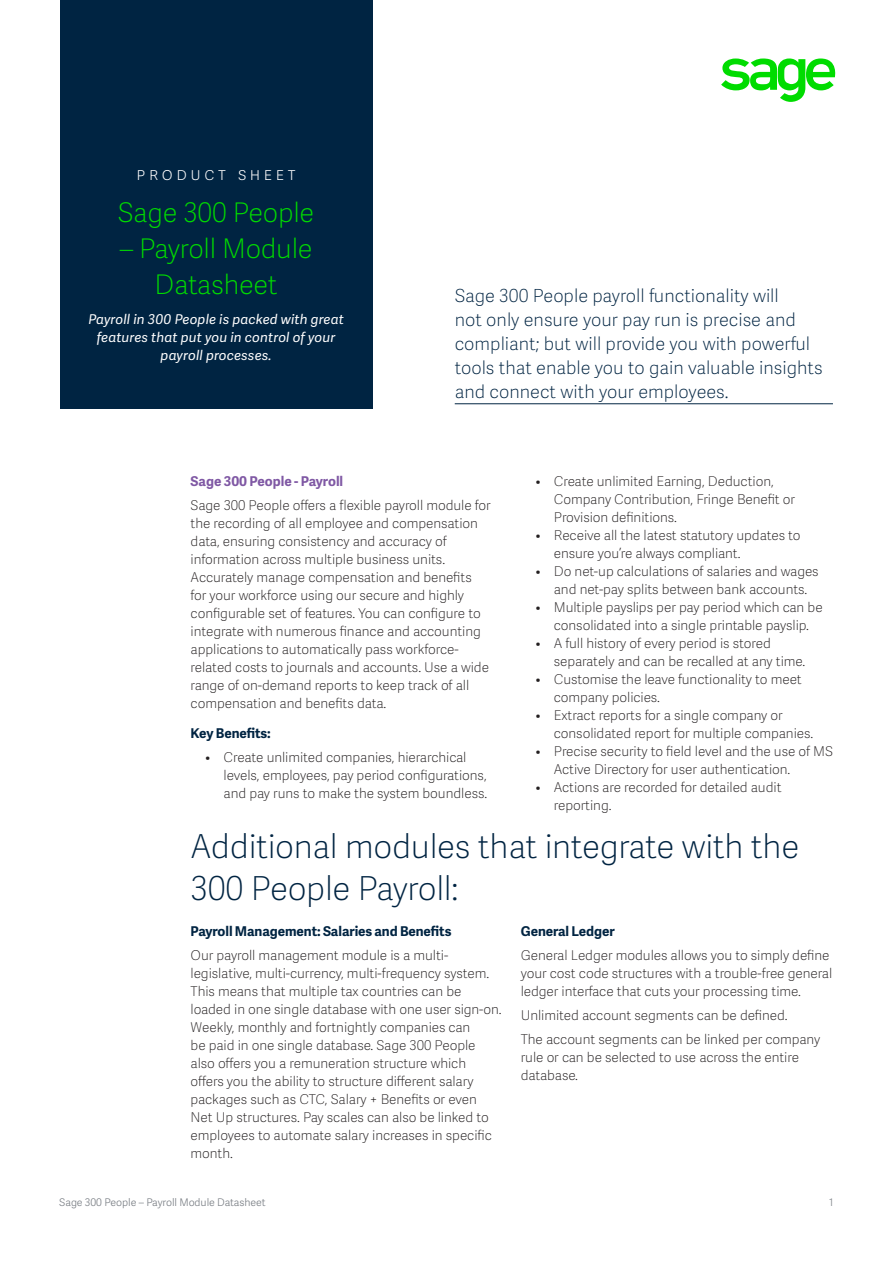
<style>
.page{position:relative;width:893px;height:1263px;background:#fff}
.page>*{position:absolute;margin:0;border:0;box-sizing:border-box;transform-origin:0 0}
.Pull_Quote_3{font:33px/42px "Adelle Sans SAGE Th";letter-spacing:-.01em;color:#002442}
.t1{font:27px/36px "Adelle Sans SAGE Th";letter-spacing:-.01em;color:#00dc00;text-align:center}
.Intro_SubHead_2{font:18px/24px "Adelle Sans SAGE Th";color:#002442}
.t2{font:18px "Adelle Sans SAGE Th";letter-spacing:.2em;color:#fff}
.Body_Copy{font:13.5px/18px "Adelle Sans SAGE Th";letter-spacing:-.005em;color:#231f20}
.t3{font:italic 13.5px/18px "Adelle Sans SAGE";letter-spacing:.01em;color:#fff;text-align:center}
.Body_Bold_SubHead{font:700 13.5px "Adelle Sans SAGE";letter-spacing:-.005em;color:#002442}
.Body_Bold_SubHead_2{font:700 13.5px "Adelle Sans SAGE";color:#7f58a4}
.Body_Copy-2{font:700 13.5px "Adelle Sans SAGE";letter-spacing:-.005em;color:#002442}
.t4{font:10.5px "Adelle Sans SAGE Lt";letter-spacing:-.005em;color:#787d83}
</style>
<div class="page">
<svg style="left:721px;top:58px;width:115px;height:44px"></svg>
<div style="left:60px;top:0;width:312px;height:409px;background:#002442"></div>
<hr style="left:454px;top:404px;width:378px;height:1px;background:#002442">
<h3 class="t2" style="left:136px;top:161px;width:161px">PRODUCT SHEET</h3>
<h2 class="t1" style="left:118px;top:194px;width:198px">Sage 300 People</h2>
<h2 class="t1" style="left:120px;top:230px;width:194px">– Payroll Module<br>Datasheet</h2>
<p class="t3" style="left:88px;top:310px;width:257px">Payroll in 300 People is packed with great features that put you in control of your payroll processes.</p>
<p class="Intro_SubHead_2" style="left:454px;top:283px;width:369px">Sage 300 People payroll functionality will<br>not only ensure your pay run is precise and compliant; but will provide you with powerful tools that enable you to gain valuable insights and connect with your employees.</p>
<p class="Body_Bold_SubHead_2" style="left:190px;top:471px;width:154px">Sage 300 People - Payroll</p>
<p class="Body_Copy" style="left:190px;top:496px;width:301px">Sage 300 People offers a flexible payroll module for the recording of all employee and compensation data, ensuring consistency and accuracy of information across multiple business units.<br>Accurately manage compensation and benefits for your workforce using our secure and highly configurable set of features. You can configure to integrate with numerous finance and accounting applications to automatically pass workforce&shy;related costs to journals and accounts. Use a wide range of on-demand reports to keep track of all compensation and benefits data.</p>
<p class="Body_Bold_SubHead" style="left:190px;top:723px;width:82px">Key Benefits:</p>
<p class="Body_Copy" style="left:224px;top:748px;width:265px;text-indent:-18px">• Create unlimited companies, hierarchical levels, employees, pay period configurations, and pay runs to make the system boundless.</p>
<p class="Body_Copy" style="left:554px;top:472px;width:243px;text-indent:-18px">• Create unlimited Earning, Deduction,<br>Company Contribution, Fringe Benefit or<br>Provision definitions.</p>
<p class="Body_Copy" style="left:554px;top:526px;width:248px;text-indent:-18px">• Receive all the latest statutory updates to ensure you’re always compliant.</p>
<p class="Body_Copy" style="left:536px;top:562px;width:284px;text-align:center">• Do net-up calculations of salaries and wages and net-pay splits between bank accounts.</p>
<p class="Body_Copy" style="left:536px;top:598px;width:288px;text-align:center">• Multiple payslips per pay period which can be consolidated into a single printable payslip.</p>
<p class="Body_Copy" style="left:554px;top:634px;width:253px;text-indent:-18px">• A full history of every period is stored separately and can be recalled at any time.</p>
<p class="Body_Copy" style="left:554px;top:670px;width:249px;text-indent:-18px">• Customise the leave functionality to meet company policies.</p>
<p class="Body_Copy" style="left:554px;top:706px;width:261px;text-indent:-18px">• Extract reports for a single company or consolidated report for multiple companies.</p>
<p class="Body_Copy" style="left:554px;top:742px;width:280px;text-indent:-18px">• Precise security to field level and the use of MS<br>Active Directory for user authentication.</p>
<p class="Body_Copy" style="left:554px;top:778px;width:229px;text-indent:-18px">• Actions are recorded for detailed audit reporting.</p>
<p class="Pull_Quote_3" style="left:190px;top:824px;width:610px">Additional modules that integrate with the<br>300 People Payroll:</p>
<p class="Body_Bold_SubHead" style="left:190px;top:921px;width:262px">Payroll Management: Salaries and Benefits</p>
<p class="Body_Copy" style="left:190px;top:946px;width:312px">Our payroll management module is a multi&shy;legislative, multi-currency, multi-frequency system.<br>This means that multiple tax countries can be loaded in one single database with one user sign-on.<br>Weekly, monthly and fortnightly companies can<br>be paid in one single database. Sage 300 People also offers you a remuneration structure which offers you the ability to structure different salary packages such as CTC, Salary + Benefits or even Net Up structures. Pay scales can also be linked to employees to automate salary increases in specific month.</p>
<p class="t4" style="left:59px;top:1195px;width:208px">Sage 300 People – Payroll Module Datasheet</p>
<p class="Body_Copy-2" style="left:520px;top:921px;width:95px">General Ledger</p>
<p class="Body_Copy" style="left:520px;top:946px;width:313px">General Ledger modules allows you to simply define your cost code structures with a trouble-free general ledger interface that cuts your processing time.</p>
<p class="Body_Copy" style="left:520px;top:1006px;width:268px">Unlimited account segments can be defined.</p>
<p class="Body_Copy" style="left:520px;top:1030px;width:301px">The account segments can be linked per company rule or can be selected to use across the entire database.</p>
<p class="t4" style="left:829px;top:1195px;width:6px">1</p>
</div>
